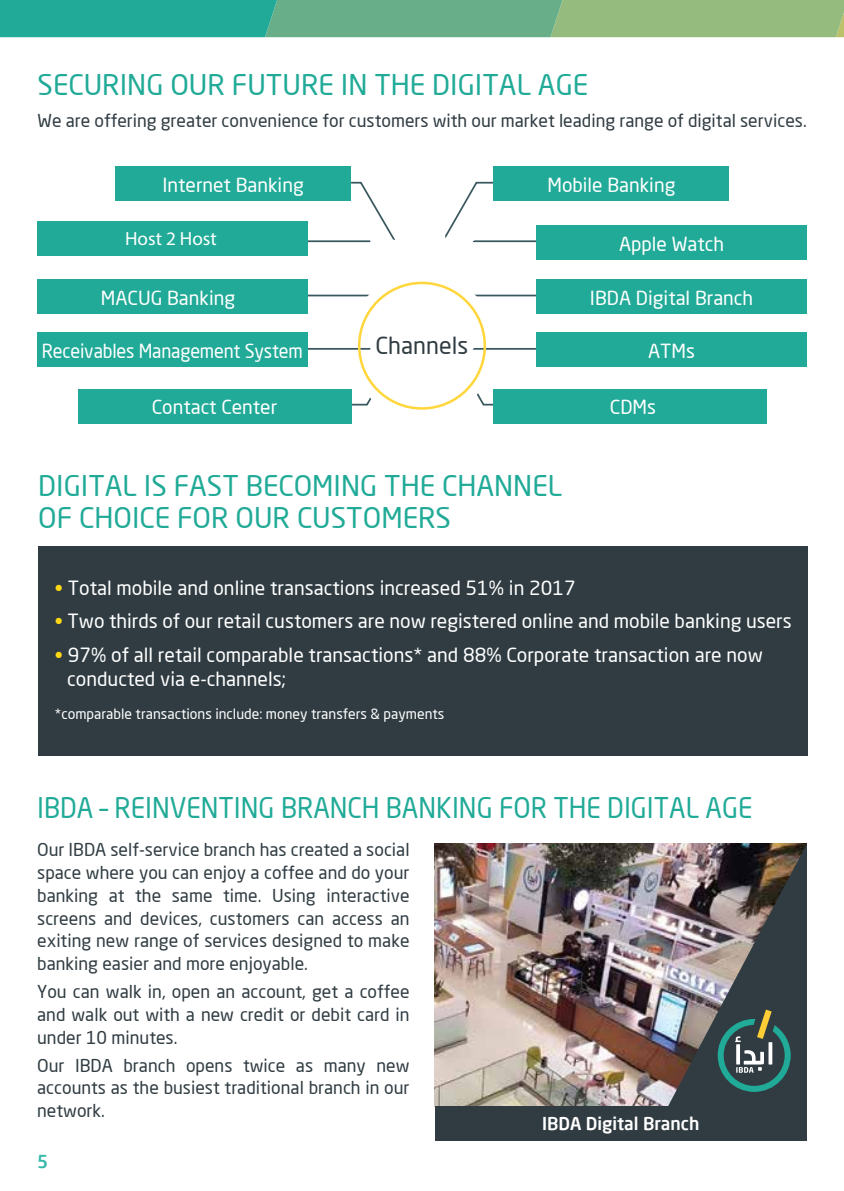
<style>
.page{position:relative;width:844px;height:1191px;background:#fff}
.page>*{position:absolute;margin:0;border:0;box-sizing:border-box;transform-origin:0 0}
.t1{font:28px/31.5px "Neo Sans Arabic";color:#20aa97}
.t2{font:28px "Neo Sans Arabic";color:#20aa97;scale:.93 1}
.t3{font:23.28px "Neo Sans Arabic";color:#303c42}
.t4{font:19.25px/24.5px "Neo Sans Arabic";color:#fff}
.t5{font:19.07px "Neo Sans Arabic";color:#fff}
.t6{font:19.07px "Neo Sans Arabic";color:#fff;scale:.94 1}
.t7{font:19.07px "Myriad Pro";color:#fff}
.t8{font:17.5px/22.8px "Neo Sans Arabic";color:#303c42;text-align:justify}
.t9{font:500 17.5px "Neo Sans Arabic";color:#fff}
.t10{font:500 17.5px "Neo Sans Arabic";color:#34b8a8}
.t11{font:14px "Neo Sans Arabic";color:#fff}
.s1{color:#ffd714}
</style>
<div class="page">
<svg style="left:474px;top:294px;width:62px;height:3px"></svg>
<svg style="left:307px;top:293px;width:62px;height:4px"></svg>
<svg style="left:445px;top:181px;width:91px;height:62px"></svg>
<svg style="left:307px;top:181px;width:88px;height:62px"></svg>
<div style="left:348px;top:272px;width:147px;height:147px;background:#fff;border-radius:50%"></div>
<div style="left:536px;top:279px;width:270px;height:35px;background:#20aa97"></div>
<div style="left:38px;top:546px;width:769px;height:209px;background:#303c42"></div>
<div style="left:493px;top:166px;width:236px;height:35px;background:#20aa97"></div>
<div style="left:493px;top:389px;width:273px;height:35px;background:#20aa97"></div>
<div style="left:37px;top:279px;width:270px;height:35px;background:#20aa97"></div>
<div style="left:115px;top:166px;width:236px;height:35px;background:#20aa97"></div>
<div style="left:78px;top:389px;width:273px;height:35px;background:#20aa97"></div>
<div style="left:37px;top:221px;width:270px;height:35px;background:#20aa97"></div>
<div style="left:536px;top:225px;width:270px;height:35px;background:#20aa97"></div>
<svg style="left:448px;top:348px;width:88px;height:58px"></svg>
<svg style="left:307px;top:347px;width:94px;height:59px"></svg>
<div style="left:536px;top:332px;width:270px;height:35px;background:#20aa97"></div>
<div style="left:37px;top:332px;width:270px;height:35px;background:#20aa97"></div>
<div style="left:358px;top:282px;width:128px;height:128px;border:3px solid #ffd73d;border-radius:50%"></div>
<img style="left:434px;top:843px;width:233px;height:263px">
<img style="left:667px;top:843px;width:139px;height:263px">
<div style="left:434px;top:1106px;width:372px;height:34px;background:#303c42"></div>
<svg style="left:0;top:0;width:843px;height:37px"></svg>
<h1 class="t1" style="left:38px;top:70px;width:552px">SECURING OUR FUTURE IN THE DIGITAL AGE</h1>
<p class="t8" style="left:38px;top:109px;width:770px">We are offering greater convenience for customers with our market leading range of digital services.</p>
<p class="t5" style="left:162px;top:170px;width:143px">Internet Banking</p>
<p class="t5" style="left:547px;top:170px;width:129px">Mobile Banking</p>
<p class="t7" style="left:125px;top:226px;width:93px">Host 2 Host</p>
<p class="t5" style="left:619px;top:229px;width:106px">Apple Watch</p>
<p class="t5" style="left:101px;top:283px;width:136px">MACUG Banking</p>
<p class="t5" style="left:589px;top:283px;width:165px">IBDA Digital Branch</p>
<h2 class="t3" style="left:375px;top:328px;width:94px">Channels</h2>
<p class="t6" style="left:42px;top:336px;width:279px">Receivables Management System</p>
<p class="t5" style="left:648px;top:336px;width:48px">ATMs</p>
<p class="t5" style="left:609px;top:393px;width:48px">CDMs</p>
<p class="t5" style="left:152px;top:393px;width:127px">Contact Center</p>
<h1 class="t1" style="left:38px;top:470px;width:525px">DIGITAL IS FAST BECOMING THE CHANNEL<br>OF CHOICE FOR OUR CUSTOMERS</h1>
<p class="t4" style="left:55px;top:576px;width:522px"><span class="s1">•</span> Total mobile and online transactions increased 51% in 2017</p>
<p class="t4" style="left:55px;top:609px;width:738px"><span class="s1">•</span> Two thirds of our retail customers are now registered online and mobile banking users</p>
<p class="t4" style="left:67px;top:642px;width:697px;text-indent:-12px"><span class="s1">•</span> 97% of all retail comparable transactions* and 88% Corporate transaction are now conducted via e-channels;</p>
<p class="t11" style="left:55px;top:703px;width:391px">*comparable transactions include: money transfers &amp; payments</p>
<h1 class="t2" style="left:37px;top:786px;width:770px">IBDA – REINVENTING BRANCH BANKING FOR THE DIGITAL AGE</h1>
<p class="t8" style="left:37px;top:838px;width:374px">Our IBDA self-service branch has created a social space where you can enjoy a coffee and do your banking at the same time. Using interactive screens and devices, customers can access an exiting new range of services designed to make banking easier and more enjoyable.</p>
<p class="t8" style="left:37px;top:980px;width:374px">You can walk in, open an account, get a coffee and walk out with a new credit or debit card in under 10 minutes.</p>
<p class="t8" style="left:37px;top:1054px;width:374px">Our IBDA branch opens twice as many new accounts as the busiest traditional branch in our network.</p>
<p class="t10" style="left:37px;top:1147px;width:13px">5</p>
<p class="t9" style="left:542px;top:1110px;width:159px">IBDA Digital Branch</p>
</div>
